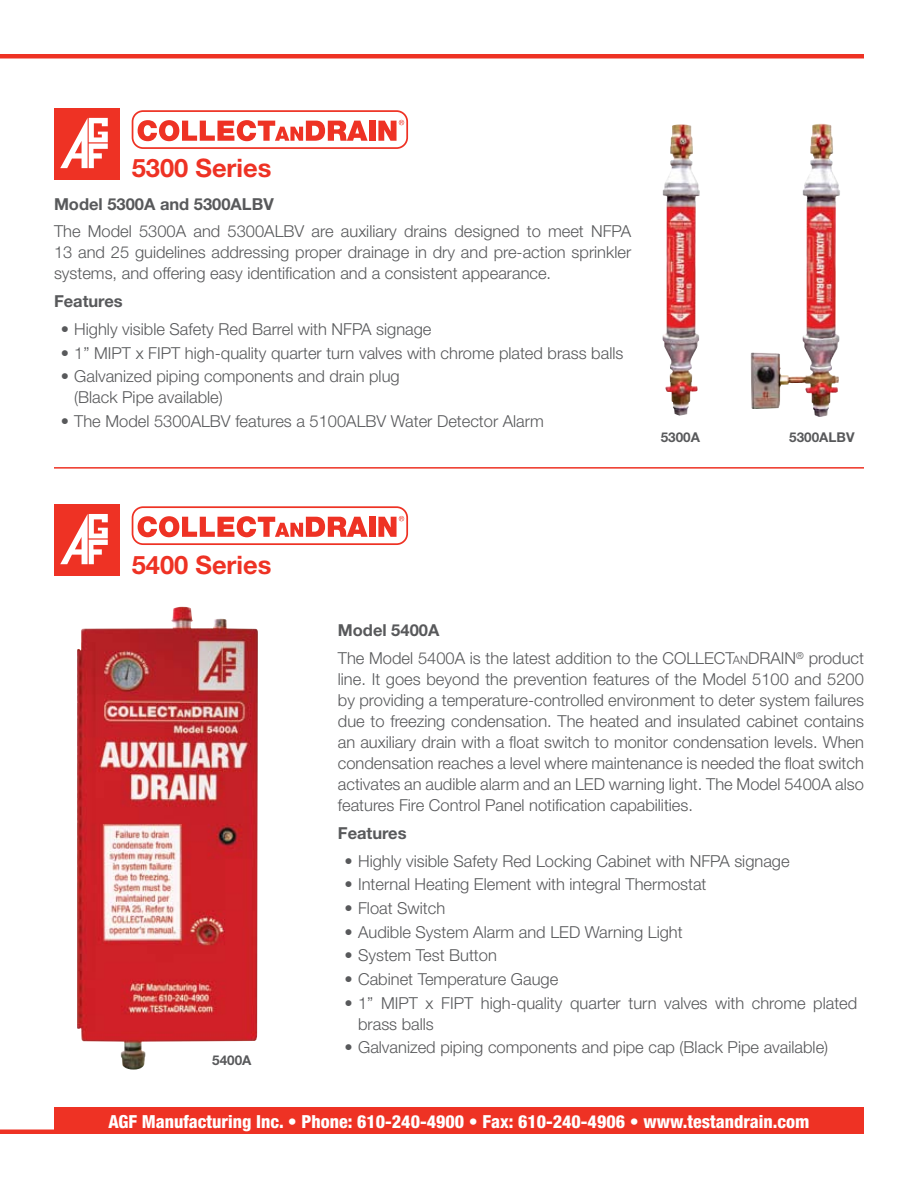
<style>
.page{position:relative;width:918px;height:1188px;background:#fff}
.page>*{position:absolute;margin:0;border:0;box-sizing:border-box;transform-origin:0 0}
.t1{font:700 25.5px "Helvetica Neue";color:#ee3224}
.t2{font:800 condensed 18px "Helvetica Neue";color:#fff}
.t3{font:300 16.5px/21px "Helvetica Neue";color:#58595b}
.t4{font:700 16.5px "Helvetica Neue";color:#58595b}
.t5{font:700 13.5px "Helvetica Neue";color:#58595b}
.s1{font-weight:700}
.s2{font-size:11.55px}
</style>
<div class="page">
<hr style="left:0;top:54px;width:864px;height:4px;background:#ee3224">
<hr style="left:0;top:1130px;width:54px;height:4px;background:#ee3224">
<div style="left:54px;top:1107px;width:810px;height:27px;background:#ee3224"></div>
<img style="left:77px;top:607px;width:181px;height:463px">
<hr style="left:54px;top:467px;width:810px;height:2px;background:#ee3224">
<img style="left:663px;top:125px;width:35px;height:291px">
<div style="left:54px;top:108px;width:66px;height:72px;background:#ee3224"></div>
<svg style="left:60px;top:118px;width:48px;height:50px"></svg>
<div style="left:132px;top:110px;width:276px;height:39px;border:2px solid #ee3224;border-radius:11px"></div>
<svg style="left:138px;top:120px;width:230px;height:21px"></svg>
<div style="left:369px;top:121px;width:6px;height:20px;background:#ee3224"></div>
<svg style="left:378px;top:120px;width:26px;height:21px"></svg>
<div style="left:54px;top:504px;width:66px;height:72px;background:#ee3224"></div>
<svg style="left:60px;top:514px;width:48px;height:50px"></svg>
<div style="left:132px;top:506px;width:276px;height:39px;border:2px solid #ee3224;border-radius:11px"></div>
<svg style="left:138px;top:516px;width:230px;height:21px"></svg>
<div style="left:369px;top:517px;width:6px;height:20px;background:#ee3224"></div>
<svg style="left:378px;top:516px;width:26px;height:21px"></svg>
<img style="left:751px;top:125px;width:63px;height:284px">
<h1 class="t1" style="left:132px;top:153px;width:141px">5300 Series</h1>
<p class="t4" style="left:54px;top:194px;width:221px">Model 5300A and 5300ALBV</p>
<p class="t3" style="left:54px;top:221px;width:579px;text-align:justify">The Model 5300A and 5300ALBV are auxiliary drains designed to meet NFPA 13 and 25 guidelines addressing proper drainage in dry and pre-action sprinkler systems, and offering easy identification and a consistent appearance.</p>
<p class="t4" style="left:54px;top:291px;width:70px">Features</p>
<p class="t3" style="left:61px;top:318px;width:372px">• Highly visible Safety Red Barrel with NFPA signage</p>
<p class="t3" style="left:61px;top:342px;width:564px">• 1” MIPT x FIPT high-quality quarter turn valves with chrome plated brass balls</p>
<p class="t3" style="left:74px;top:366px;width:327px;text-indent:-13px">• Galvanized piping components and drain plug (Black Pipe available)</p>
<p class="t3" style="left:61px;top:410px;width:485px">• The Model 5300ALBV features a 5100ALBV Water Detector Alarm</p>
<p class="t5" style="left:661px;top:428px;width:41px">5300A</p>
<p class="t5" style="left:789px;top:428px;width:67px">5300ALBV</p>
<h1 class="t1" style="left:132px;top:549px;width:141px">5400 Series</h1>
<p class="t5" style="left:212px;top:1052px;width:41px">5400A</p>
<p class="t3" style="left:338px;top:616px;width:528px;line-height:27.8px"><span class="s1">Model 5400A<br></span>The Model 5400A is the latest addition to the COLLECT<span class="s2">an</span>DRAIN<sup>®</sup> product</p>
<p class="t3" style="left:338px;top:668px;width:528px;text-align:justify">line. It goes beyond the prevention features of the Model 5100 and 5200 by providing a temperature-controlled environment to deter system failures due to freezing condensation. The heated and insulated cabinet contains an auxiliary drain with a float switch to monitor condensation levels. When condensation reaches a level where maintenance is needed the float switch activates an audible alarm and an LED warning light. The Model 5400A also features Fire Control Panel notification capabilities.</p>
<p class="t4" style="left:338px;top:823px;width:70px">Features</p>
<p class="t3" style="left:345px;top:850px;width:447px">• Highly visible Safety Red Locking Cabinet with NFPA signage</p>
<p class="t3" style="left:345px;top:874px;width:363px">• Internal Heating Element with integral Thermostat</p>
<p class="t3" style="left:345px;top:897px;width:102px">• Float Switch</p>
<p class="t3" style="left:345px;top:921px;width:340px">• Audible System Alarm and LED Warning Light</p>
<p class="t3" style="left:345px;top:945px;width:154px">• System Test Button</p>
<p class="t3" style="left:345px;top:968px;width:215px">• Cabinet Temperature Gauge</p>
<p class="t3" style="left:358px;top:992px;width:501px;text-indent:-13px">• 1” MIPT x FIPT high-quality quarter turn valves with chrome plated brass balls</p>
<p class="t3" style="left:345px;top:1037px;width:485px">• Galvanized piping components and pipe cap (Black Pipe available)</p>
<p class="t2" style="left:108px;top:1110px;width:703px">AGF Manufacturing Inc. • Phone: 610-240-4900 • Fax: 610-240-4906 • www.testandrain.com</p>
</div>
